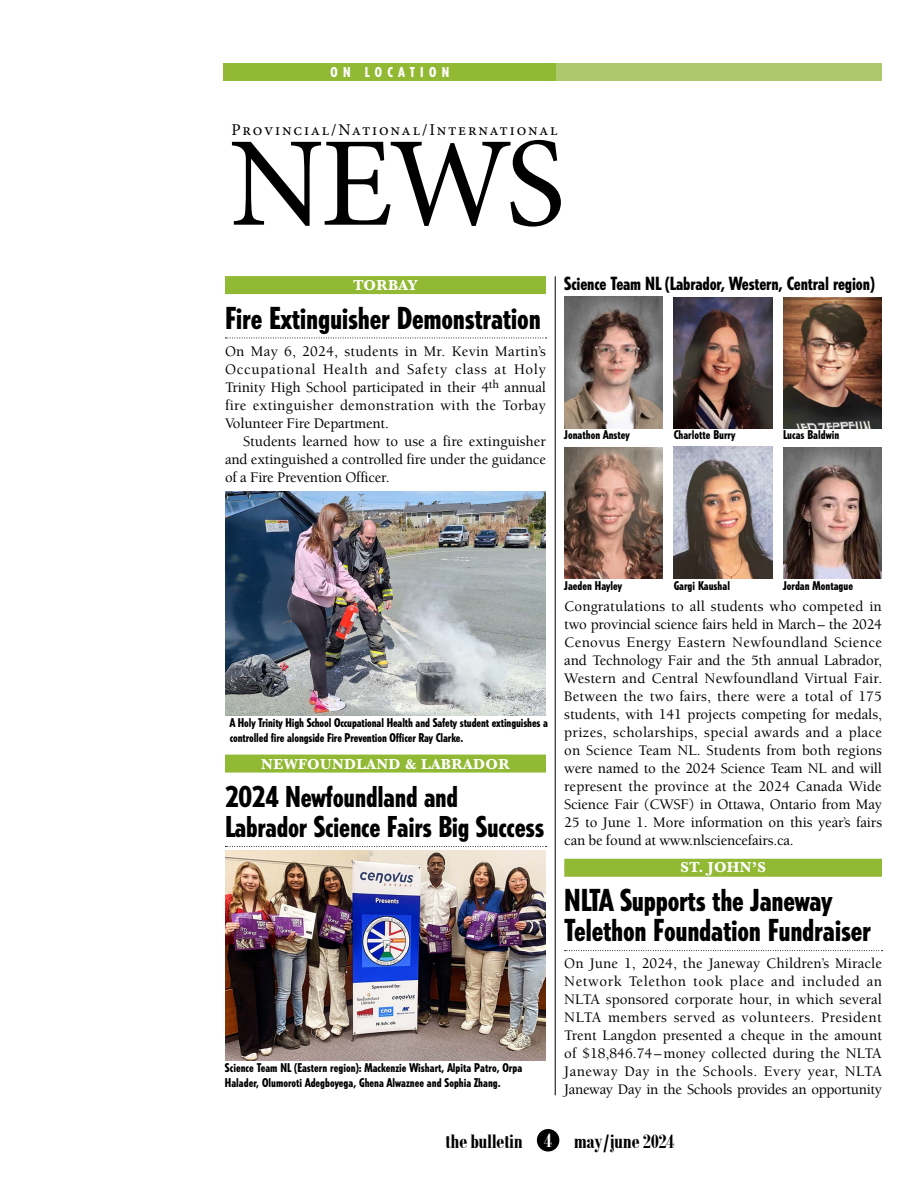
<style>
.page{position:relative;width:918px;height:1188px;background:#fff}
.page>*{position:absolute;margin:0;border:0;box-sizing:border-box;transform-origin:0 0}
.t1{font:127.5px "Minion Pro";color:#000}
.t2{font:800 condensed 30px/30px "Tempo Std";letter-spacing:-.01em;color:#000}
.t3{font:800 condensed 28.5px/30px "Tempo Std";letter-spacing:-.01em;color:#000}
.t4{font:700 21px "Bodoni MT Condensed";letter-spacing:-.015em;color:#000}
.t5{font:800 condensed 18px "Tempo Std";letter-spacing:-.01em;color:#000}
.t6{font:16.5px "Minion Pro";letter-spacing:.11em;color:#000}
.t7{font:500 15px/18px "Berkeley Std";letter-spacing:-.015em;color:#000;text-align:justify}
.t8{font:700 15px "Baskerville";letter-spacing:.025em;color:#fff}
.t9{font:800 condensed 13.5px "Tempo Std";letter-spacing:.4em;color:#fff}
.t10{font:800 condensed 12px/15px "Tempo Std";color:#000}
.s1{color:#fff}
</style>
<div class="page">
<div style="left:537px;top:1129px;width:22px;height:23px;background:#000;border-radius:50%"></div>
<div style="left:556px;top:63px;width:326px;height:18px;background:#aec96d"></div>
<div style="left:224px;top:63px;width:332px;height:18px;background:#91b934"></div>
<div style="left:225px;top:276px;width:321px;height:18px;background:#91b934"></div>
<svg style="left:225px;top:338px;width:322px;height:1px"></svg>
<div style="left:225px;top:755px;width:321px;height:18px;background:#91b934"></div>
<svg style="left:225px;top:846px;width:322px;height:1px"></svg>
<hr style="left:555px;top:276px;width:1px;height:819px;background:#000">
<div style="left:564px;top:859px;width:318px;height:18px;background:#91b934"></div>
<svg style="left:565px;top:950px;width:318px;height:1px"></svg>
<img style="left:225px;top:850px;width:321px;height:210px">
<img style="left:225px;top:492px;width:321px;height:224px">
<img style="left:564px;top:296px;width:99px;height:132px">
<img style="left:564px;top:447px;width:99px;height:131px">
<img style="left:674px;top:297px;width:98px;height:131px">
<img style="left:674px;top:446px;width:98px;height:132px">
<img style="left:783px;top:297px;width:99px;height:131px">
<img style="left:783px;top:447px;width:99px;height:131px">
<p class="t9" style="left:331px;top:64px;width:120px">ON LOCATION</p>
<p class="t6" style="left:231px;top:119px;width:328px">Provincial/National/International</p>
<h1 class="t1" style="left:229px;top:99px;width:338px">NEWS</h1>
<p class="t8" style="left:353px;top:275px;width:66px">TORBAY</p>
<h2 class="t2" style="left:225px;top:302px;width:317px">Fire Extinguisher Demonstration</h2>
<p class="t7" style="left:225px;top:342px;width:323px">On May 6, 2024, students in Mr. Kevin Martin’s Occupational Health and Safety class at Holy Trinity High School participated in their 4<sup>th</sup> annual fire extinguisher demonstration with the Torbay Volunteer Fire Department.</p>
<p class="t7" style="left:225px;top:432px;width:322px;text-indent:18px">Students learned how to use a fire extinguisher and extinguished a controlled fire under the guidance of a Fire Prevention Officer.</p>
<p class="t5" style="left:564px;top:272px;width:312px">Science Team NL (Labrador, Western, Central region)</p>
<p class="t10" style="left:564px;top:427px;width:67px">Jonathon Anstey</p>
<p class="t10" style="left:674px;top:427px;width:63px">Charlotte Burry</p>
<p class="t10" style="left:783px;top:427px;width:58px">Lucas Baldwin</p>
<p class="t10" style="left:230px;top:715px;width:320px">A Holy Trinity High School Occupational Health and Safety student extinguishes a controlled fire alongside Fire Prevention Officer Ray Clarke.</p>
<p class="t8" style="left:261px;top:753px;width:250px">NEWFOUNDLAND &amp; LABRADOR</p>
<h3 class="t3" style="left:225px;top:781px;width:321px">2024 Newfoundland and<br>Labrador Science Fairs Big Success</h3>
<p class="t10" style="left:225px;top:1060px;width:299px">Science Team NL (Eastern region): Mackenzie Wishart, Alpita Patro, Orpa<br>Halader, Olumoroti Adegboyega, Ghena Alwaznee and Sophia Zhang.</p>
<p class="t10" style="left:564px;top:578px;width:59px">Jaeden Hayley</p>
<p class="t10" style="left:674px;top:578px;width:58px">Gargi Kaushal</p>
<p class="t10" style="left:783px;top:578px;width:71px">Jordan Montague</p>
<p class="t7" style="left:564px;top:598px;width:319px">Congratulations to all students who competed in two provincial science fairs held in March– the 2024<br>Cenovus Energy Eastern Newfoundland Science and Technology Fair and the 5th annual Labrador, Western and Central Newfoundland Virtual Fair.<br>Between the two fairs, there were a total of 175 students, with 141 projects competing for medals, prizes, scholarships, special awards and a place on Science Team NL. Students from both regions were named to the 2024 Science Team NL and will represent the province at the 2024 Canada Wide Science Fair (CWSF) in Ottawa, Ontario from May 25 to June 1. More information on this year’s fairs can be found at www.nlsciencefairs.ca.</p>
<p class="t8" style="left:680px;top:857px;width:87px">ST. JOHN’S</p>
<h2 class="t2" style="left:564px;top:885px;width:308px">NLTA Supports the Janeway<br>Telethon Foundation Fundraiser</h2>
<p class="t7" style="left:564px;top:955px;width:319px">On June 1, 2024, the Janeway Children’s Miracle Network Telethon took place and included an NLTA sponsored corporate hour, in which several NLTA members served as volunteers. President Trent Langdon presented a cheque in the amount of $18,846.74– money collected during the NLTA Janeway Day in the Schools. Every year, NLTA Janeway Day in the Schools provides an opportunity</p>
<h3 class="t4" style="left:445px;top:1128px;width:231px">the bulletin <span class="s1">4</span> may/june 2024</h3>
</div>
